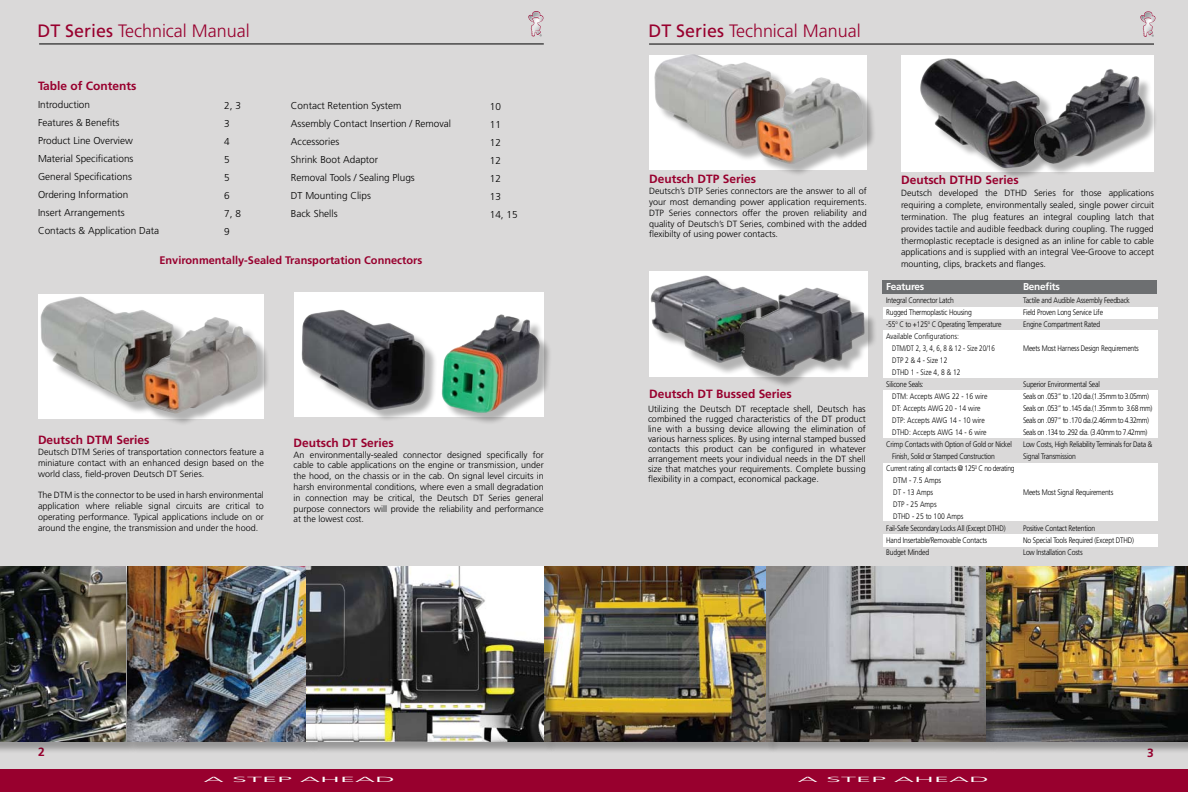
<style>
.page{position:relative;width:1188px;height:792px;background:#dad9d9}
.page>*{position:absolute;margin:0;border:0;box-sizing:border-box;transform-origin:0 0}
.t1{font:300 17.9px "Frutiger LT Std";color:#98002e}
.t2{font:700 12px "Frutiger LT Std";color:#98002e}
.t3{font:700 11px "Frutiger LT Std";color:#98002e}
.t4{font:300 10px/18px "Frutiger LT Std";color:#000}
.t5{font:700 10px "Frutiger LT Std";letter-spacing:-.025em;color:#fff}
.t6{font:300 9px/10.8px "Frutiger LT Std";color:#000;text-align:justify}
.t7{font:300 8px/12px "Frutiger LT Std";letter-spacing:-.025em;color:#000;scale:.85 1}
.t8{font:300 8px/12px "Frutiger LT Std";letter-spacing:-.05em;color:#000;scale:.85 1}
.t9{font:300 8px "Frutiger LT Std";color:#000;scale:.85 1}
.t10{font:300 8px "Frutiger LT Std";color:#000;scale:.84 1}
.t11{font:300 8px "Frutiger LT Std";color:#000;scale:.78 1}
.t12{font:300 7.5px "Frutiger LT Std";color:#fff;scale:4 1}
.s1{font-weight:400}
</style>
<div class="page">
<hr style="left:649px;top:44px;width:505px;height:1px;background:#000">
<svg style="left:1140px;top:11px;width:15px;height:26px"></svg>
<hr style="left:39px;top:44px;width:505px;height:1px;background:#000">
<svg style="left:528px;top:11px;width:15px;height:26px"></svg>
<div style="left:0;top:770px;width:1188px;height:22px;background:#98002e"></div>
<div style="left:649px;top:272px;width:218px;height:105px;background:#fff"></div>
<div style="left:883px;top:534px;width:274px;height:12px;background:#fff"></div>
<div style="left:883px;top:464px;width:275px;height:57px;background:#fff"></div>
<div style="left:883px;top:390px;width:275px;height:48px;background:#fff"></div>
<div style="left:883px;top:331px;width:275px;height:47px;background:#fff"></div>
<div style="left:883px;top:307px;width:274px;height:11px;background:#fff"></div>
<div style="left:882px;top:280px;width:275px;height:13px;background:#6d6f71"></div>
<div style="left:988px;top:568px;width:200px;height:190px;background:#000;opacity:.3"></div>
<img style="left:0;top:567px;width:1188px;height:174px">
<div style="left:38px;top:294px;width:226px;height:124px;background:#fff"></div>
<div style="left:294px;top:292px;width:250px;height:125px;background:#fff"></div>
<div style="left:901px;top:55px;width:253px;height:116px;background:#fff"></div>
<div style="left:649px;top:55px;width:218px;height:114px;background:#fff"></div>
<div style="left:303px;top:311px;width:259px;height:122px;background:#000;opacity:.3"></div>
<img style="left:302px;top:309px;width:238px;height:104px">
<div style="left:656px;top:55px;width:190px;height:118px;background:#000;opacity:.3"></div>
<img style="left:654px;top:54px;width:133px;height:96px">
<div style="left:757px;top:78px;width:141px;height:118px;background:#000;opacity:.3"></div>
<img style="left:754px;top:77px;width:110px;height:88px">
<div style="left:42px;top:298px;width:171px;height:122px;background:#fff"></div>
<img style="left:40px;top:296px;width:118px;height:108px">
<div style="left:143px;top:318px;width:143px;height:123px;background:#000;opacity:.3"></div>
<img style="left:142px;top:317px;width:116px;height:97px">
<div style="left:652px;top:277px;width:167px;height:113px;background:#000;opacity:.3"></div>
<img style="left:650px;top:275px;width:130px;height:89px">
<div style="left:741px;top:289px;width:157px;height:114px;background:#000;opacity:.3"></div>
<img style="left:739px;top:287px;width:126px;height:89px">
<div style="left:921px;top:59px;width:163px;height:146px;background:#000;opacity:.3"></div>
<img style="left:920px;top:58px;width:130px;height:111px">
<div style="left:1035px;top:70px;width:136px;height:129px;background:#000;opacity:.3"></div>
<img style="left:1033px;top:69px;width:113px;height:95px">
<div style="left:545px;top:568px;width:238px;height:190px;background:#000;opacity:.3"></div>
<div style="left:129px;top:568px;width:194px;height:190px;background:#000;opacity:.3"></div>
<div style="left:308px;top:568px;width:252px;height:190px;background:#000;opacity:.3"></div>
<div style="left:0;top:568px;width:152px;height:190px;background:#000;opacity:.3"></div>
<div style="left:768px;top:568px;width:234px;height:190px;background:#000;opacity:.3"></div>
<h1 class="t1" style="left:37px;top:21px;width:214px"><span class="s1">DT Series</span> Technical Manual</h1>
<h1 class="t1" style="left:648px;top:20px;width:214px"><span class="s1">DT Series</span> Technical Manual</h1>
<h2 class="t2" style="left:38px;top:79px;width:100px">Table of Contents</h2>
<p class="t4" style="left:38px;top:96px;width:123px">Introduction<br>Features &amp; Benefits<br>Product Line Overview<br>Material Specifications<br>General Specifications<br>Ordering Information<br>Insert Arrangements<br>Contacts &amp; Application Data</p>
<p class="t4" style="left:224px;top:97px;width:18px">2, 3<br>3<br>4<br>5<br>5<br>6<br>7, 8<br>9</p>
<p class="t4" style="left:291px;top:97px;width:162px">Contact Retention System<br>Assembly Contact Insertion / Removal<br>Accessories<br>Shrink Boot Adaptor<br>Removal Tools / Sealing Plugs<br>DT Mounting Clips<br>Back Shells</p>
<p class="t4" style="left:490px;top:98px;width:29px">10<br>11<br>12<br>12<br>12<br>13<br>14, 15</p>
<p class="t3" style="left:159px;top:253px;width:264px">Environmentally-Sealed Transportation Connectors</p>
<h2 class="t2" style="left:38px;top:433px;width:113px">Deutsch DTM Series</h2>
<p class="t6" style="left:38px;top:447px;width:227px">Deutsch DTM Series of transportation connectors feature a miniature contact with an enhanced design based on the world class, field-proven Deutsch DT Series.</p>
<p class="t6" style="left:38px;top:490px;width:227px">The DTM is the connector to be used in harsh environmental application where reliable signal circuits are critical to operating performance. Typical applications include on or around the engine, the transmission and under the hood.</p>
<h2 class="t2" style="left:294px;top:436px;width:102px">Deutsch DT Series</h2>
<p class="t6" style="left:294px;top:449px;width:252px">An environmentally-sealed connector designed specifically for cable to cable applications on the engine or transmission, under the hood, on the chassis or in the cab. On signal level circuits in harsh environmental conditions, where even a small degradation in connection may be critical, the Deutsch DT Series general purpose connectors will provide the reliability and performance at the lowest cost.</p>
<h2 class="t2" style="left:649px;top:172px;width:108px">Deutsch DTP Series</h2>
<p class="t6" style="left:649px;top:186px;width:219px">Deutsch’s DTP Series connectors are the answer to all of your most demanding power application requirements.<br>DTP Series connectors offer the proven reliability and quality of Deutsch’s DT Series, combined with the added flexibilty of using power contacts.</p>
<h2 class="t2" style="left:649px;top:386px;width:144px">Deutsch DT Bussed Series</h2>
<p class="t6" style="left:648px;top:404px;width:219px;line-height:10px">Utilizing the Deutsch DT receptacle shell, Deutsch has combined the rugged characteristics of the DT product line with a bussing device allowing the elimination of various harness splices. By using internal stamped bussed contacts this product can be configured in whatever arrangement meets your individual needs in the DT shell size that matches your requirements. Complete bussing flexibility in a compact, economical package.</p>
<h2 class="t2" style="left:901px;top:173px;width:119px">Deutsch DTHD Series</h2>
<p class="t6" style="left:901px;top:187px;width:254px;line-height:12px">Deutsch developed the DTHD Series for those applications requiring a complete, environmentally sealed, single power circuit termination. The plug features an integral coupling latch that provides tactile and audible feedback during coupling. The rugged thermoplastic receptacle is designed as an inline for cable to cable applications and is supplied with an integral Vee-Groove to accept mounting, clips, brackets and flanges.</p>
<p class="t5" style="left:886px;top:281px;width:40px">Features</p>
<p class="t5" style="left:1023px;top:281px;width:38px">Benefits</p>
<p class="t7" style="left:886px;top:294px;width:137px">Integral Connector Latch<br>Rugged Thermoplastic Housing<br>-55<sup>o</sup> C to +125<sup>o</sup> C Operating Temperature<br>Available Configurations:</p>
<p class="t11" style="left:892px;top:344px;width:133px">DTM/DT 2, 3, 4, 6, 8 &amp; 12 - Size 20/16</p>
<p class="t10" style="left:892px;top:356px;width:67px">DTP 2 &amp; 4 - Size 12</p>
<p class="t10" style="left:892px;top:368px;width:83px">DTHD 1 - Size 4, 8 &amp; 12</p>
<p class="t7" style="left:886px;top:378px;width:46px">Silicone Seals:</p>
<p class="t9" style="left:892px;top:392px;width:114px">DTM: Accepts AWG 22 - 16 wire</p>
<p class="t9" style="left:892px;top:404px;width:106px">DT: Accepts AWG 20 - 14 wire</p>
<p class="t9" style="left:892px;top:416px;width:110px">DTP: Accepts AWG 14 - 10 wire</p>
<p class="t9" style="left:892px;top:428px;width:113px">DTHD: Accepts AWG 14 - 6 wire</p>
<p class="t7" style="left:886px;top:438px;width:149px">Crimp Contacts with Option of Gold or Nickel</p>
<p class="t7" style="left:892px;top:450px;width:122px">Finish, Solid or Stamped Construction</p>
<p class="t7" style="left:886px;top:462px;width:153px">Current rating all contacts @ 125<sup>0</sup> C no derating</p>
<p class="t7" style="left:893px;top:474px;width:58px">DTM - 7.5 Amps</p>
<p class="t7" style="left:893px;top:486px;width:49px">DT - 13 Amps</p>
<p class="t9" style="left:893px;top:500px;width:53px">DTP - 25 Amps</p>
<p class="t9" style="left:893px;top:512px;width:84px">DTHD - 25 to 100 Amps</p>
<p class="t7" style="left:886px;top:522px;width:142px">Fail-Safe Secondary Locks All (Except DTHD)</p>
<p class="t7" style="left:886px;top:534px;width:120px">Hand Insertable/Removable Contacts</p>
<p class="t7" style="left:886px;top:546px;width:52px">Budget Minded</p>
<p class="t7" style="left:1023px;top:295px;width:127px">Tactile and Audible Assembly Feedback<br>Field Proven Long Service Life<br>Engine Compartment Rated</p>
<p class="t7" style="left:1023px;top:343px;width:138px">Meets Most Harness Design Requirements</p>
<p class="t8" style="left:1023px;top:379px;width:153px">Superior Environmental Seal<br>Seals on .053” to .120 dia.(1.35mm to 3.05mm)<br>Seals on .053” to .145 dia.(1.35mm to 3.68 mm)<br>Seals on .097” to .170 dia.(2.46mm to 4.32mm)<br>Seals on .134 to .292 dia. (3.40mm to 7.42mm)<br>Low Costs, High Reliability Terminals for Data &amp; Signal Transmission</p>
<p class="t7" style="left:1023px;top:487px;width:108px">Meets Most Signal Requirements</p>
<p class="t7" style="left:1023px;top:523px;width:132px">Positive Contact Retention<br>No Special Tools Required (Except DTHD)<br>Low Installation Costs</p>
<h2 class="t2" style="left:38px;top:745px;width:8px">2</h2>
<h2 class="t2" style="left:1147px;top:746px;width:8px">3</h2>
<p class="t12" style="left:204px;top:775px;width:49px">A STEP AHEAD</p>
<p class="t12" style="left:798px;top:775px;width:49px">A STEP AHEAD</p>
</div>
